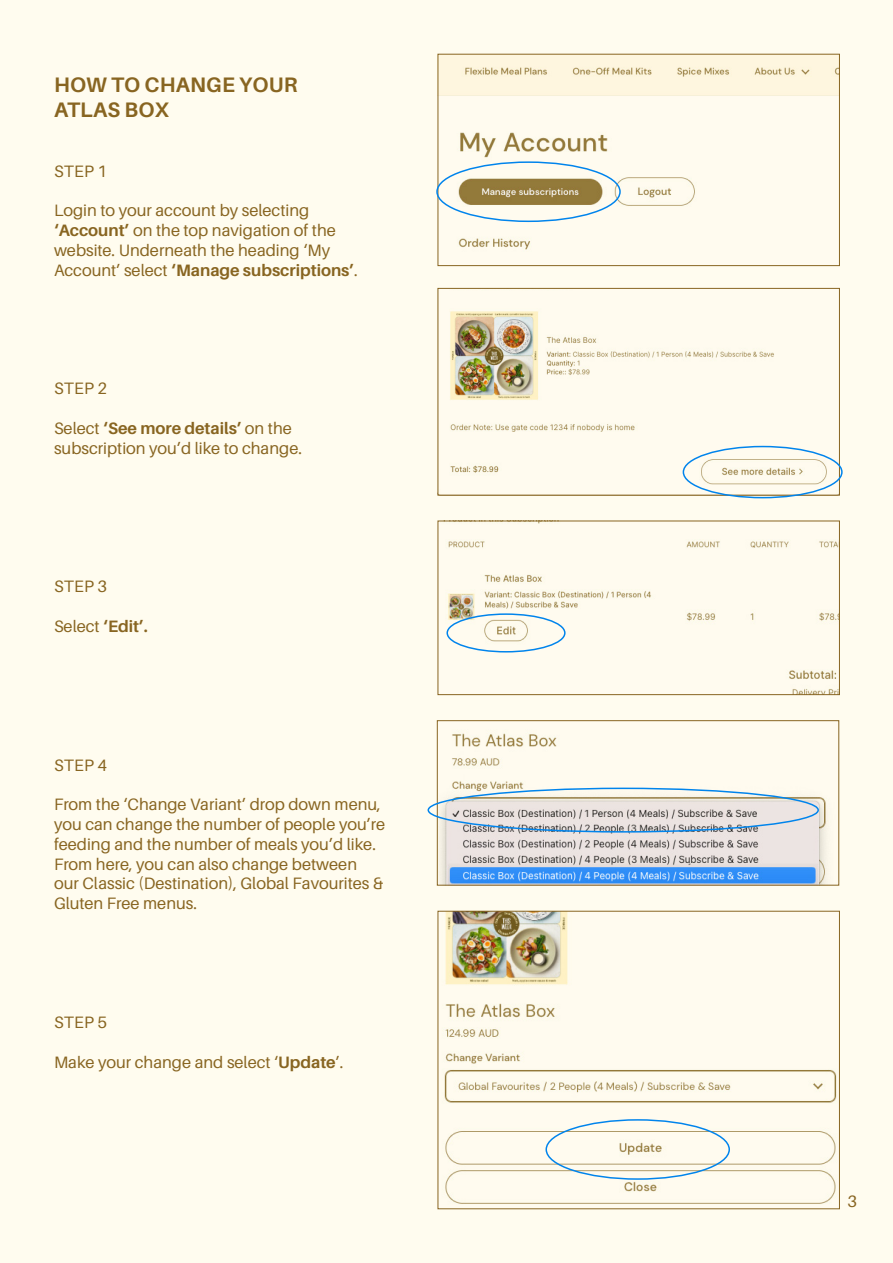
<style>
.page{position:relative;width:893px;height:1263px;background:#fffcef}
.page>*{position:absolute;margin:0;border:0;box-sizing:border-box;transform-origin:0 0}
.t1{font:700 21px/25.2px "Aileron";letter-spacing:.01em;color:#886521}
.t2{font:16.5px/19.8px "Aileron";color:#886521}
.t3{font:700 16.5px "Aileron";color:#886521}
.s1{font-weight:700}
.s2{font-weight:400}
</style>
<div class="page">
<img style="left:444px;top:913px;width:393px;height:291px">
<div style="left:438px;top:911px;width:402px;height:298px;border:1px solid #886521"></div>
<img style="left:439px;top:733px;width:389px;height:150px">
<div style="left:437px;top:720px;width:402px;height:165px;border:1px solid #886521"></div>
<img style="left:447px;top:523px;width:391px;height:170px">
<div style="left:438px;top:521px;width:402px;height:174px;border:1px solid #886521"></div>
<div style="left:446px;top:613px;width:120px;height:39px;border:2px solid #0084ec;border-radius:50%"></div>
<div style="left:427px;top:788px;width:392px;height:45px;border:2px solid #0084ec;border-radius:50%"></div>
<img style="left:440px;top:56px;width:398px;height:194px">
<div style="left:438px;top:54px;width:402px;height:212px;border:1px solid #886521"></div>
<div style="left:436px;top:161px;width:185px;height:61px;border:2px solid #0084ec;border-radius:50%"></div>
<div style="left:545px;top:1119px;width:185px;height:61px;border:2px solid #0084ec;border-radius:50%"></div>
<img style="left:450px;top:311px;width:388px;height:182px">
<div style="left:438px;top:288px;width:402px;height:207px;border:1px solid #886521"></div>
<div style="left:683px;top:446px;width:160px;height:52px;border:2px solid #0084ec;border-radius:50%"></div>
<p class="t1" style="left:54px;top:72px;width:245px">HOW TO CHANGE YOUR<br>ATLAS BOX</p>
<p class="t2" style="left:54px;top:161px;width:55px">STEP 1</p>
<p class="t2" style="left:54px;top:201px;width:305px">Login to your account by selecting <span class="s1">‘Account’</span> on the top navigation of the website. Underneath the heading ‘My Account’ select <span class="s1">‘Manage subscriptions’</span>.</p>
<p class="t2" style="left:54px;top:379px;width:55px">STEP 2</p>
<p class="t2" style="left:54px;top:418px;width:250px">Select <span class="s1">‘See more details’</span> on the subscription you’d like to change.</p>
<p class="t2" style="left:54px;top:577px;width:55px">STEP 3</p>
<p class="t3" style="left:54px;top:617px;width:96px"><span class="s2">Select</span> ‘Edit’.</p>
<p class="t2" style="left:54px;top:755px;width:55px">STEP 4</p>
<p class="t2" style="left:54px;top:795px;width:333px">From the ‘Change Variant’ drop down menu, you can change the number of people you’re feeding and the number of meals you’d like.<br>From here, you can also change between our Classic (Destination), Global Favourites &amp; Gluten Free menus.</p>
<p class="t2" style="left:54px;top:1012px;width:55px">STEP 5</p>
<p class="t2" style="left:54px;top:1052px;width:291px">Make your change and select ‘<span class="s1">Update</span>’.</p>
<p class="t2" style="left:847px;top:1192px;width:11px">3</p>
</div>
